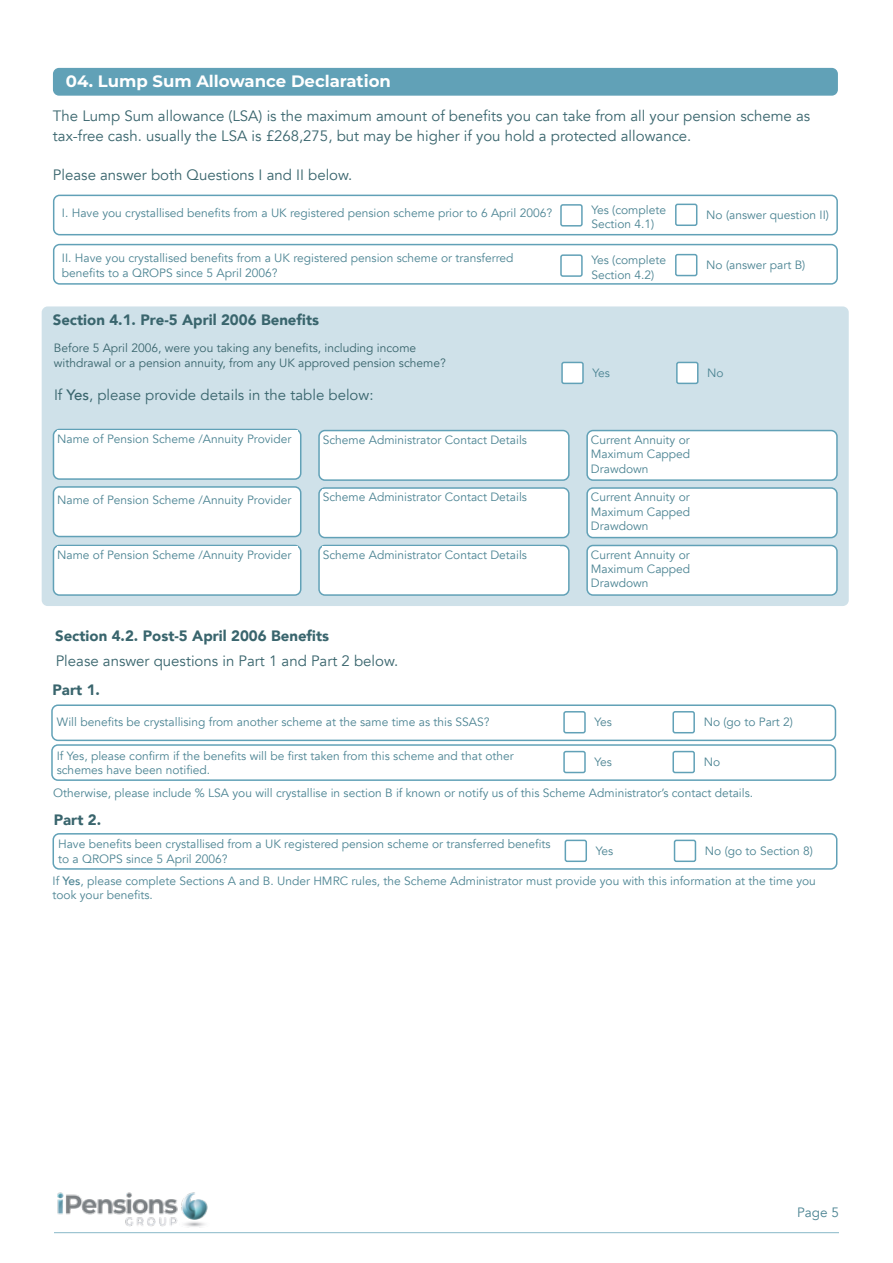
<style>
.page{position:relative;width:893px;height:1263px;background:#fff}
.page>*{position:absolute;margin:0;border:0;box-sizing:border-box;transform-origin:0 0}
.t1{font:100 16.5px "Montserrat";color:#fff}
.t2{font:15px/19.5px "Avenir";color:#39656d}
.t3{font:900 15px "Avenir";color:#39656d}
.t4{font:13.5px "Avenir";color:#4c8493}
.t5{font:12px/14.4px "Avenir";color:#4c8493}
.t6{font:12px/15px "Avenir";color:#39656d}
.s1{font-weight:500}
</style>
<div class="page">
<hr style="left:54px;top:1232px;width:785px;height:1px;background:#61a1b7">
<img style="left:57px;top:1192px;width:151px;height:36px">
<div style="left:42px;top:306px;width:807px;height:300px;background:#cfe1e9;border-radius:6px"></div>
<div style="left:53px;top:68px;width:785px;height:28px;background:#61a1b7;border-radius:6px"></div>
<div style="left:53px;top:195px;width:785px;height:40px;border:2px solid #61a1b7;border-radius:6px"></div>
<div style="left:560px;top:204px;width:23px;height:23px;border:2px solid #61a1b7;border-radius:2px"></div>
<div style="left:675px;top:204px;width:22px;height:22px;border:2px solid #61a1b7;border-radius:2px"></div>
<div style="left:53px;top:244px;width:785px;height:41px;border:2px solid #61a1b7;border-radius:6px"></div>
<div style="left:560px;top:254px;width:23px;height:23px;border:2px solid #61a1b7;border-radius:2px"></div>
<div style="left:675px;top:254px;width:22px;height:22px;border:2px solid #61a1b7;border-radius:2px"></div>
<div style="left:562px;top:362px;width:21px;height:21px;background:#fff;border-radius:2px"></div>
<div style="left:561px;top:362px;width:23px;height:22px;border:2px solid #61a1b7;border-radius:2px"></div>
<div style="left:677px;top:362px;width:21px;height:21px;background:#fff;border-radius:2px"></div>
<div style="left:676px;top:362px;width:22px;height:22px;border:2px solid #61a1b7;border-radius:2px"></div>
<div style="left:53px;top:429px;width:248px;height:50px;background:#fff;border-radius:6px"></div>
<div style="left:53px;top:429px;width:248px;height:51px;border:2px solid #61a1b7;border-radius:6px"></div>
<div style="left:57px;top:431px;width:241px;height:20px;background:#fff"></div>
<div style="left:319px;top:430px;width:250px;height:50px;background:#fff;border-radius:6px"></div>
<div style="left:318px;top:430px;width:252px;height:51px;border:2px solid #61a1b7;border-radius:6px"></div>
<div style="left:587px;top:430px;width:250px;height:50px;background:#fff;border-radius:6px"></div>
<div style="left:586px;top:430px;width:252px;height:51px;border:2px solid #61a1b7;border-radius:6px"></div>
<div style="left:53px;top:487px;width:248px;height:49px;background:#fff;border-radius:6px"></div>
<div style="left:53px;top:486px;width:248px;height:51px;border:2px solid #61a1b7;border-radius:6px"></div>
<div style="left:319px;top:488px;width:250px;height:50px;background:#fff;border-radius:6px"></div>
<div style="left:318px;top:487px;width:252px;height:51px;border:2px solid #61a1b7;border-radius:6px"></div>
<div style="left:323px;top:489px;width:237px;height:20px;background:#fff"></div>
<div style="left:587px;top:488px;width:250px;height:50px;background:#fff;border-radius:6px"></div>
<div style="left:586px;top:487px;width:252px;height:51px;border:2px solid #61a1b7;border-radius:6px"></div>
<div style="left:53px;top:545px;width:248px;height:50px;background:#fff;border-radius:6px"></div>
<div style="left:53px;top:545px;width:248px;height:51px;border:2px solid #61a1b7;border-radius:6px"></div>
<div style="left:57px;top:547px;width:241px;height:20px;background:#fff"></div>
<div style="left:319px;top:545px;width:250px;height:50px;background:#fff;border-radius:6px"></div>
<div style="left:318px;top:545px;width:252px;height:51px;border:2px solid #61a1b7;border-radius:6px"></div>
<div style="left:323px;top:547px;width:237px;height:20px;background:#fff"></div>
<div style="left:587px;top:545px;width:250px;height:50px;background:#fff;border-radius:6px"></div>
<div style="left:586px;top:545px;width:252px;height:51px;border:2px solid #61a1b7;border-radius:6px"></div>
<div style="left:51px;top:704px;width:785px;height:37px;border:2px solid #61a1b7;border-radius:6px"></div>
<div style="left:51px;top:744px;width:785px;height:37px;border:2px solid #61a1b7;border-radius:6px"></div>
<div style="left:563px;top:711px;width:23px;height:22px;border:2px solid #61a1b7;border-radius:2px"></div>
<div style="left:563px;top:751px;width:23px;height:22px;border:2px solid #61a1b7;border-radius:2px"></div>
<div style="left:672px;top:711px;width:23px;height:22px;border:2px solid #61a1b7;border-radius:2px"></div>
<div style="left:672px;top:751px;width:23px;height:22px;border:2px solid #61a1b7;border-radius:2px"></div>
<div style="left:53px;top:833px;width:784px;height:37px;border:2px solid #61a1b7;border-radius:6px"></div>
<div style="left:565px;top:840px;width:22px;height:22px;border:2px solid #61a1b7;border-radius:2px"></div>
<div style="left:674px;top:840px;width:22px;height:22px;border:2px solid #61a1b7;border-radius:2px"></div>
<h1 class="t1" style="left:66px;top:70px;width:326px">04. Lump Sum Allowance Declaration</h1>
<p class="t2" style="left:53px;top:107px;width:759px">The Lump Sum allowance (LSA) is the maximum amount of benefits you can take from all your pension scheme as tax-free cash. usually the LSA is £268,275, but may be higher if you hold a protected allowance.</p>
<p class="t2" style="left:53px;top:165px;width:301px">Please answer both Questions I and II below.</p>
<p class="t5" style="left:591px;top:203px;width:76px">Yes (complete<br>Section 4.1)</p>
<p class="t5" style="left:706px;top:208px;width:124px">No (answer question II)</p>
<p class="t5" style="left:62px;top:206px;width:492px">I. Have you crystallised benefits from a UK registered pension scheme prior to 6 April 2006?</p>
<p class="t5" style="left:62px;top:251px;width:453px">II. Have you crystallised benefits from a UK registered pension scheme or transferred benefits to a QROPS since 5 April 2006?</p>
<p class="t3" style="left:53px;top:307px;width:268px">Section 4.1. Pre-5 April 2006 Benefits</p>
<p class="t5" style="left:591px;top:253px;width:76px">Yes (complete<br>Section 4.2)</p>
<p class="t5" style="left:706px;top:258px;width:101px">No (answer part B)</p>
<p class="t6" style="left:54px;top:341px;width:393px">Before 5 April 2006, were you taking any benefits, including income withdrawal or a pension annuity, from any UK approved pension scheme?</p>
<p class="t2" style="left:54px;top:385px;width:321px">If <span class="s1">Yes</span>, please provide details in the table below:</p>
<p class="t5" style="left:57px;top:431px;width:236px">Name of Pension Scheme /Annuity Provider</p>
<p class="t5" style="left:323px;top:433px;width:206px">Scheme Administrator Contact Details</p>
<p class="t5" style="left:591px;top:433px;width:101px;text-align:justify">Current Annuity or Maximum Capped Drawdown</p>
<p class="t5" style="left:57px;top:493px;width:236px">Name of Pension Scheme /Annuity Provider</p>
<p class="t5" style="left:323px;top:490px;width:206px">Scheme Administrator Contact Details</p>
<p class="t5" style="left:591px;top:490px;width:101px;text-align:justify">Current Annuity or Maximum Capped Drawdown</p>
<p class="t5" style="left:57px;top:547px;width:236px">Name of Pension Scheme /Annuity Provider</p>
<p class="t5" style="left:323px;top:547px;width:206px">Scheme Administrator Contact Details</p>
<p class="t5" style="left:591px;top:547px;width:101px;text-align:justify">Current Annuity or Maximum Capped Drawdown</p>
<p class="t5" style="left:592px;top:366px;width:19px">Yes</p>
<p class="t5" style="left:707px;top:366px;width:18px">No</p>
<p class="t3" style="left:55px;top:623px;width:276px">Section 4.2. Post-5 April 2006 Benefits</p>
<p class="t2" style="left:56px;top:651px;width:344px">Please answer questions in Part 1 and Part 2 below.</p>
<p class="t3" style="left:53px;top:677px;width:49px">Part 1.</p>
<p class="t5" style="left:57px;top:715px;width:434px">Will benefits be crystallising from another scheme at the same time as this SSAS?</p>
<p class="t5" style="left:57px;top:749px;width:459px">If Yes, please confirm if the benefits will be first taken from this scheme and that other schemes have been notified.</p>
<p class="t5" style="left:53px;top:785px;width:701px">Otherwise, please include % LSA you will crystallise in section B if known or notify us of this Scheme Administrator’s contact details.</p>
<p class="t5" style="left:704px;top:715px;width:91px">No (go to Part 2)</p>
<p class="t5" style="left:704px;top:755px;width:18px">No</p>
<p class="t5" style="left:594px;top:715px;width:19px">Yes</p>
<p class="t5" style="left:594px;top:755px;width:19px">Yes</p>
<p class="t3" style="left:54px;top:807px;width:49px">Part 2.</p>
<p class="t5" style="left:58px;top:837px;width:494px">Have benefits been crystallised from a UK registered pension scheme or transferred benefits to a QROPS since 5 April 2006?</p>
<p class="t5" style="left:596px;top:844px;width:19px">Yes</p>
<p class="t5" style="left:705px;top:844px;width:110px">No (go to Section 8)</p>
<p class="t5" style="left:53px;top:874px;width:765px">If <span class="s1">Yes</span>, please complete Sections A and B. Under HMRC rules, the Scheme Administrator must provide you with this information at the time you took your benefits.</p>
<p class="t4" style="left:797px;top:1204px;width:43px">Page 5</p>
</div>
